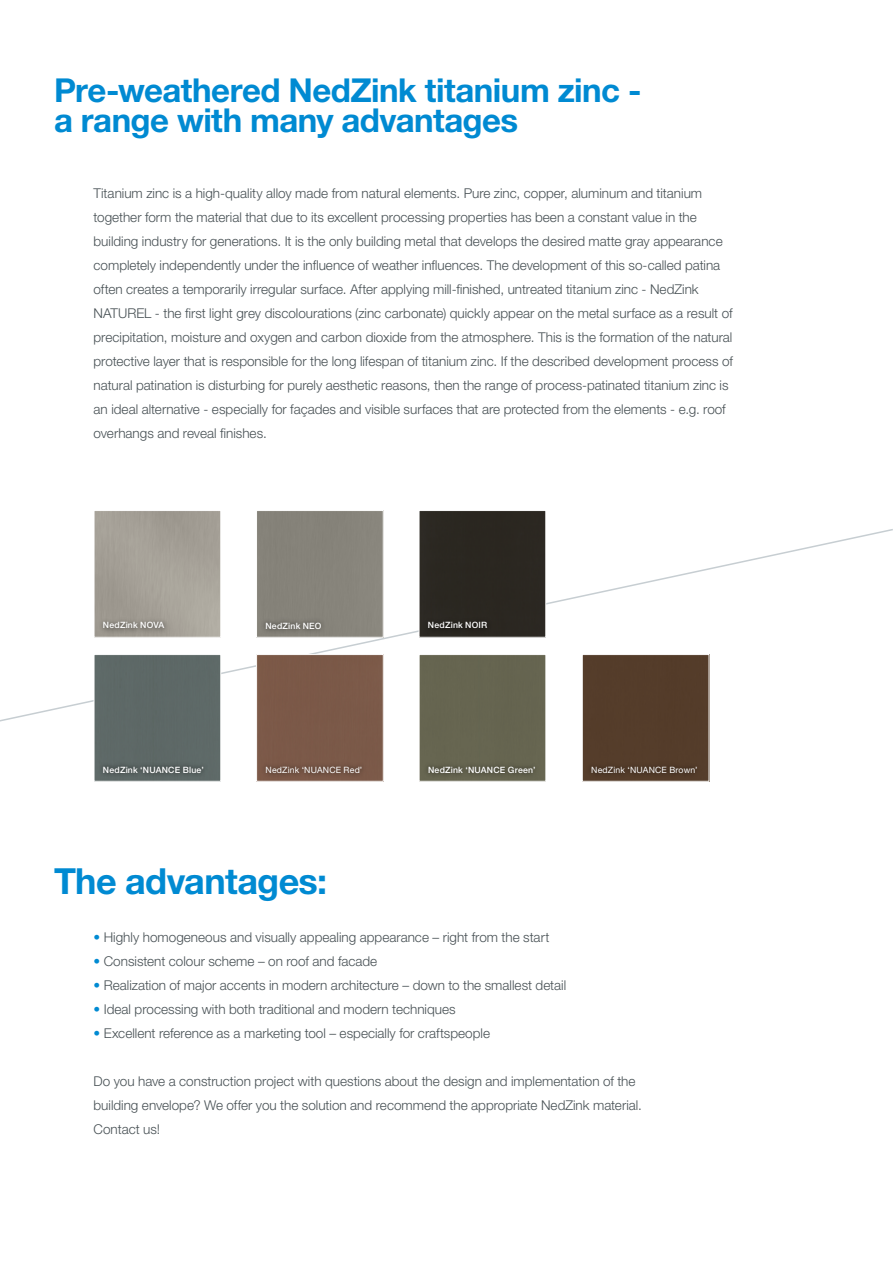
<style>
.page{position:relative;width:893px;height:1263px;background:#fff}
.page>*{position:absolute;margin:0;border:0;box-sizing:border-box;transform-origin:0 0}
.t1{font:700 36px "Helvetica Neue LT Std";letter-spacing:-.02em;color:#008ad2}
.t2{font:700 33px/30px "Helvetica Neue LT Std";letter-spacing:-.015em;color:#008ad2}
.t3{font:300 13.5px/24px "Helvetica Neue LT Std";color:#475054}
.t4{font:500 8.7px "Helvetica Neue LT Std";letter-spacing:.025em;color:#fff}
.t5{font:8.7px "Helvetica Neue LT Std";letter-spacing:.02em;color:#fff}
.s1{color:#008ad2}
</style>
<div class="page">
<svg style="left:0;top:529px;width:893px;height:193px"></svg>
<img style="left:96px;top:512px;width:123px;height:124px">
<div style="left:94px;top:510px;width:127px;height:128px;border:1px solid #fff"></div>
<div style="left:98px;top:616px;width:72px;height:18px;background:#000;opacity:.6"></div>
<div style="left:421px;top:512px;width:123px;height:124px;background:#2b2721"></div>
<div style="left:419px;top:510px;width:127px;height:128px;border:1px solid #fff"></div>
<div style="left:423px;top:616px;width:69px;height:18px;background:#27241e"></div>
<div style="left:96px;top:656px;width:123px;height:124px;background:#5e6967"></div>
<div style="left:94px;top:654px;width:127px;height:128px;border:1px solid #fff"></div>
<div style="left:98px;top:761px;width:110px;height:17px;background:#555f5d"></div>
<div style="left:258px;top:656px;width:124px;height:124px;background:#7b5948"></div>
<div style="left:256px;top:654px;width:128px;height:128px;border:1px solid #fff"></div>
<div style="left:260px;top:761px;width:107px;height:17px;background:#725242"></div>
<div style="left:258px;top:512px;width:124px;height:124px;background:#86837a"></div>
<div style="left:256px;top:510px;width:128px;height:128px;border:1px solid #fff"></div>
<div style="left:261px;top:617px;width:66px;height:17px;background:#000;opacity:.6"></div>
<div style="left:418px;top:654px;width:129px;height:128px;background:#666550"></div>
<div style="left:423px;top:761px;width:117px;height:17px;background:#000;opacity:.6"></div>
<div style="left:581px;top:654px;width:129px;height:128px;background:#543c2a"></div>
<div style="left:586px;top:761px;width:116px;height:17px;background:#4e3827"></div>
<h2 class="t2" style="left:54px;top:74px;width:589px">Pre-weathered NedZink titanium zinc - a range with many advantages</h2>
<p class="t3" style="left:94px;top:181px;width:641px">Titanium zinc is a high-quality alloy made from natural elements. Pure zinc, copper, aluminum and titanium together form the material that due to its excellent processing properties has been a constant value in the building industry for generations. It is the only building metal that develops the desired matte gray appearance completely independently under the influence of weather influences. The development of this so-called patina often creates a temporarily irregular surface. After applying mill-finished, untreated titanium zinc - NedZink NATUREL - the first light grey discolourations (zinc carbonate) quickly appear on the metal surface as a result of precipitation, moisture and oxygen and carbon dioxide from the atmosphere. This is the formation of the natural protective layer that is responsible for the long lifespan of titanium zinc. If the described development process of natural patination is disturbing for purely aesthetic reasons, then the range of process-patinated titanium zinc is an ideal alternative - especially for façades and visible surfaces that are protected from the elements - e.g. roof overhangs and reveal finishes.</p>
<p class="t4" style="left:103px;top:620px;width:63px">NedZink NOVA</p>
<p class="t4" style="left:428px;top:620px;width:61px">NedZink NOIR</p>
<p class="t4" style="left:265px;top:620px;width:58px">NedZink NEO</p>
<p class="t4" style="left:103px;top:764px;width:102px">NedZink ‘NUANCE Blue’</p>
<p class="t5" style="left:265px;top:764px;width:98px">NedZink ‘NUANCE Red’</p>
<h1 class="t1" style="left:54px;top:859px;width:275px">The advantages:</h1>
<p class="t4" style="left:428px;top:764px;width:109px">NedZink ‘NUANCE Green’</p>
<p class="t5" style="left:591px;top:764px;width:108px">NedZink ‘NUANCE Brown’</p>
<p class="t3" style="left:94px;top:925px;width:457px"><span class="s1">•</span> Highly homogeneous and visually appealing appearance – right from the start</p>
<p class="t3" style="left:94px;top:949px;width:285px"><span class="s1">•</span> Consistent colour scheme – on roof and facade</p>
<p class="t3" style="left:94px;top:973px;width:474px"><span class="s1">•</span> Realization of major accents in modern architecture – down to the smallest detail</p>
<p class="t3" style="left:94px;top:997px;width:364px"><span class="s1">•</span> Ideal processing with both traditional and modern techniques</p>
<p class="t3" style="left:94px;top:1021px;width:398px"><span class="s1">•</span> Excellent reference as a marketing tool – especially for craftspeople</p>
<p class="t3" style="left:94px;top:1069px;width:550px">Do you have a construction project with questions about the design and implementation of the building envelope? We offer you the solution and recommend the appropriate NedZink material.<br>Contact us!</p>
</div>
